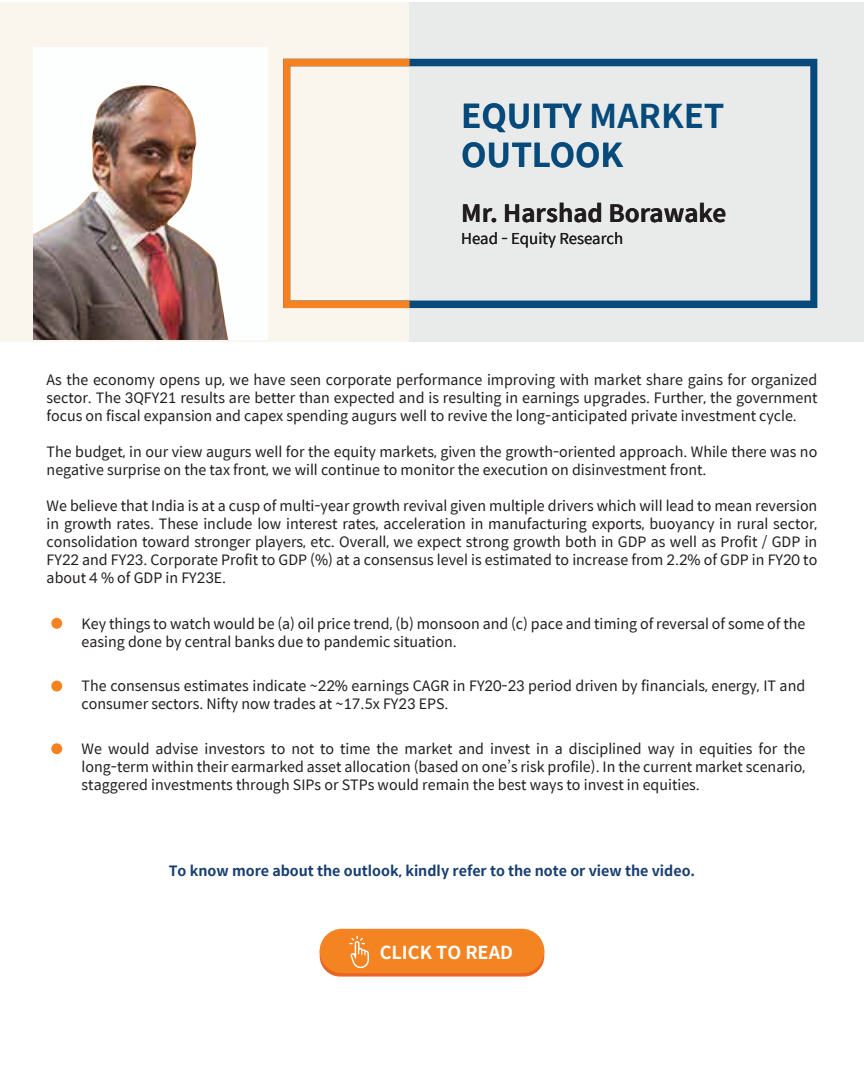
<style>
.page{position:relative;width:864px;height:1080px;background:#fff}
.page>*{position:absolute;margin:0;border:0;box-sizing:border-box;transform-origin:0 0}
.t1{font:700 33px "Spoqa Han Sans JP";color:#054a7a}
.t2{font:700 24px "Spoqa Han Sans JP";color:#211d1e}
.t3{font:700 18px "Spoqa Han Sans JP";color:#fff}
.t4{font:15px "Spoqa Han Sans JP";color:#211d1e}
.t5{font:14.25px/18px "Spoqa Han Sans JP";color:#211d1e;text-align:justify}
.t6{font:700 14.25px "Spoqa Han Sans JP";color:#163d70}
</style>
<div class="page">
<div style="left:0;top:2px;width:864px;height:339px;background:#faf5ed"></div>
<div style="left:410px;top:2px;width:454px;height:339px;background:#e8ebe9"></div>
<svg style="left:410px;top:59px;width:407px;height:249px"></svg>
<svg style="left:283px;top:59px;width:127px;height:249px"></svg>
<img style="left:34px;top:48px;width:234px;height:291px">
<div style="left:320px;top:932px;width:224px;height:45px;background:#ea6423;border-radius:20px"></div>
<div style="left:320px;top:929px;width:224px;height:44px;background:#f48321;border-radius:22px"></div>
<svg style="left:349px;top:936px;width:20px;height:32px"></svg>
<div style="left:51px;top:618px;width:11px;height:11px;background:#f58220;border-radius:50%"></div>
<div style="left:51px;top:681px;width:11px;height:11px;background:#f58220;border-radius:50%"></div>
<div style="left:51px;top:743px;width:11px;height:11px;background:#f58220;border-radius:50%"></div>
<h1 class="t1" style="left:461px;top:97px;width:265px">EQUITY MARKET</h1>
<h1 class="t1" style="left:461px;top:136px;width:163px">OUTLOOK</h1>
<h2 class="t2" style="left:461px;top:200px;width:267px">Mr. Harshad Borawake</h2>
<p class="t4" style="left:461px;top:230px;width:164px">Head - Equity Research</p>
<p class="t5" style="left:47px;top:371px;width:772px">As the economy opens up, we have seen corporate performance improving with market share gains for organized sector. The 3QFY21 results are better than expected and is resulting in earnings upgrades. Further, the government focus on fiscal expansion and capex spending augurs well to revive the long-anticipated private investment cycle.</p>
<p class="t5" style="left:47px;top:443px;width:772px">The budget, in our view augurs well for the equity markets, given the growth-oriented approach. While there was no negative surprise on the tax front, we will continue to monitor the execution on disinvestment front.</p>
<p class="t5" style="left:47px;top:497px;width:772px">We believe that India is at a cusp of multi-year growth revival given multiple drivers which will lead to mean reversion in growth rates. These include low interest rates, acceleration in manufacturing exports, buoyancy in rural sector, consolidation toward stronger players, etc. Overall, we expect strong growth both in GDP as well as Profit / GDP in FY22 and FY23. Corporate Profit to GDP (%) at a consensus level is estimated to increase from 2.2% of GDP in FY20 to about 4 % of GDP in FY23E.</p>
<p class="t5" style="left:82px;top:615px;width:725px">Key things to watch would be (a) oil price trend, (b) monsoon and (c) pace and timing of reversal of some of the easing done by central banks due to pandemic situation.</p>
<p class="t5" style="left:82px;top:677px;width:725px">The consensus estimates indicate ~22% earnings CAGR in FY20-23 period driven by financials, energy, IT and consumer sectors. Nifty now trades at ~17.5x FY23 EPS.</p>
<p class="t5" style="left:82px;top:740px;width:725px">We would advise investors to not to time the market and invest in a disciplined way in equities for the long-term within their earmarked asset allocation (based on one’s risk profile). In the current market scenario, staggered investments through SIPs or STPs would remain the best ways to invest in equities.</p>
<p class="t6" style="left:169px;top:863px;width:528px">To know more about the outlook, kindly refer to the note or view the video.</p>
<p class="t3" style="left:380px;top:942px;width:135px">CLICK TO READ</p>
</div>
